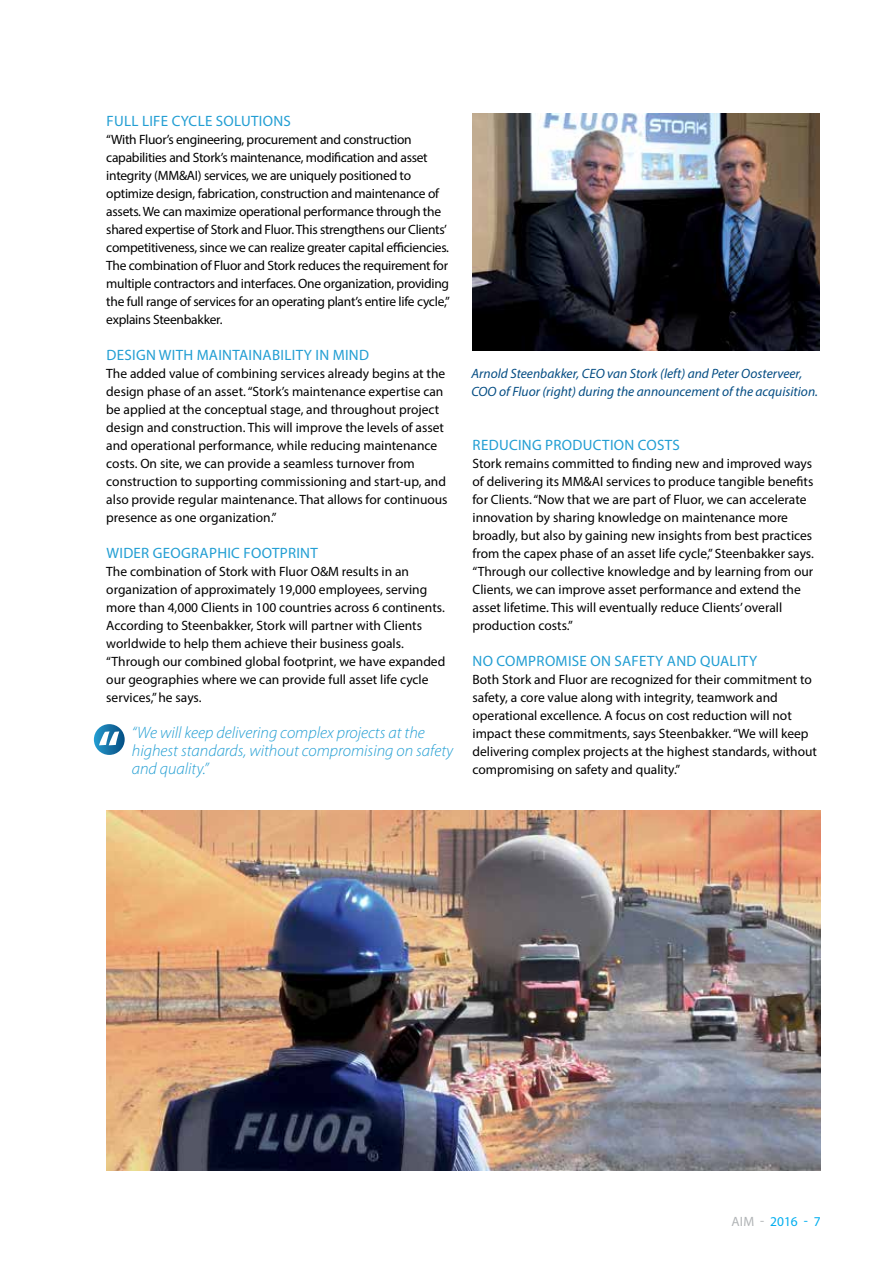
<style>
.page{position:relative;width:893px;height:1263px;background:#fff}
.page>*{position:absolute;margin:0;border:0;box-sizing:border-box;transform-origin:0 0}
.t1{font:italic 300 16.5px/18px "Myriad Pro";color:#229ed3}
.t2{font:15px "Myriad Pro";letter-spacing:.02em;color:#229ed3}
.t3{font:13.5px/18px "Myriad Pro";color:#000}
.t4{font:13.5px/18px "Myriad Pro";letter-spacing:-.02em;color:#000}
.t5{font:italic 13.5px/18px "Myriad Pro";color:#054d83}
.t6{font:13.5px "Myriad Pro";color:#00aeef}
.s1{color:#b1b4b6}
</style>
<div class="page">
<img style="left:106px;top:810px;width:715px;height:360px">
<img style="left:472px;top:113px;width:348px;height:237px">
<svg style="left:94px;top:724px;width:31px;height:31px"></svg>
<svg style="left:99px;top:731px;width:20px;height:14px"></svg>
<p class="t2" style="left:106px;top:112px;width:186px">FULL LIFE CYCLE SOLUTIONS</p>
<p class="t4" style="left:106px;top:130px;width:345px">“With Fluor’s engineering, procurement and construction capabilities and Stork’s maintenance, modification and asset integrity (MM&amp;AI) services, we are uniquely positioned to optimize design, fabrication, construction and maintenance of assets. We can maximize operational performance through the shared expertise of Stork and Fluor. This strengthens our Clients’ competitiveness, since we can realize greater capital efficiencies.<br>The combination of Fluor and Stork reduces the requirement for multiple contractors and interfaces. One organization, providing the full range of services for an operating plant’s entire life cycle,” explains Steenbakker.</p>
<p class="t2" style="left:106px;top:346px;width:264px">DESIGN WITH MAINTAINABILITY IN MIND</p>
<p class="t3" style="left:106px;top:364px;width:343px">The added value of combining services already begins at the design phase of an asset. “Stork’s maintenance expertise can be applied at the conceptual stage, and throughout project design and construction. This will improve the levels of asset and operational performance, while reducing maintenance costs. On site, we can provide a seamless turnover from construction to supporting commissioning and start-up, and also provide regular maintenance. That allows for continuous presence as one organization.”</p>
<p class="t2" style="left:106px;top:544px;width:213px">WIDER GEOGRAPHIC FOOTPRINT</p>
<p class="t3" style="left:106px;top:562px;width:341px">The combination of Stork with Fluor O&amp;M results in an organization of approximately 19,000 employees, serving more than 4,000 Clients in 100 countries across 6 continents.<br>According to Steenbakker, Stork will partner with Clients worldwide to help them achieve their business goals. “Through our combined global footprint, we have expanded our geographies where we can provide full asset life cycle services,” he says.</p>
<p class="t1" style="left:132px;top:724px;width:323px">“We will keep delivering complex projects at the highest standards, without compromising on safety and quality.”</p>
<p class="t5" style="left:471px;top:364px;width:348px">Arnold Steenbakker, CEO van Stork (left) and Peter Oosterveer,<br>COO of Fluor (right) during the announcement of the acquisition.</p>
<p class="t2" style="left:473px;top:436px;width:209px">REDUCING PRODUCTION COSTS</p>
<p class="t3" style="left:472px;top:454px;width:343px">Stork remains committed to finding new and improved ways of delivering its MM&amp;AI services to produce tangible benefits for Clients. “Now that we are part of Fluor, we can accelerate innovation by sharing knowledge on maintenance more broadly, but also by gaining new insights from best practices from the capex phase of an asset life cycle,” Steenbakker says. “Through our collective knowledge and by learning from our Clients, we can improve asset performance and extend the asset lifetime. This will eventually reduce Clients’ overall production costs.”</p>
<p class="t2" style="left:473px;top:652px;width:286px">NO COMPROMISE ON SAFETY AND QUALITY</p>
<p class="t3" style="left:472px;top:670px;width:346px">Both Stork and Fluor are recognized for their commitment to safety, a core value along with integrity, teamwork and operational excellence. A focus on cost reduction will not impact these commitments, says Steenbakker. “We will keep delivering complex projects at the highest standards, without compromising on safety and quality.”</p>
<p class="t6" style="left:731px;top:1213px;width:91px"><span class="s1">AIM -</span> 2016 - 7</p>
</div>
